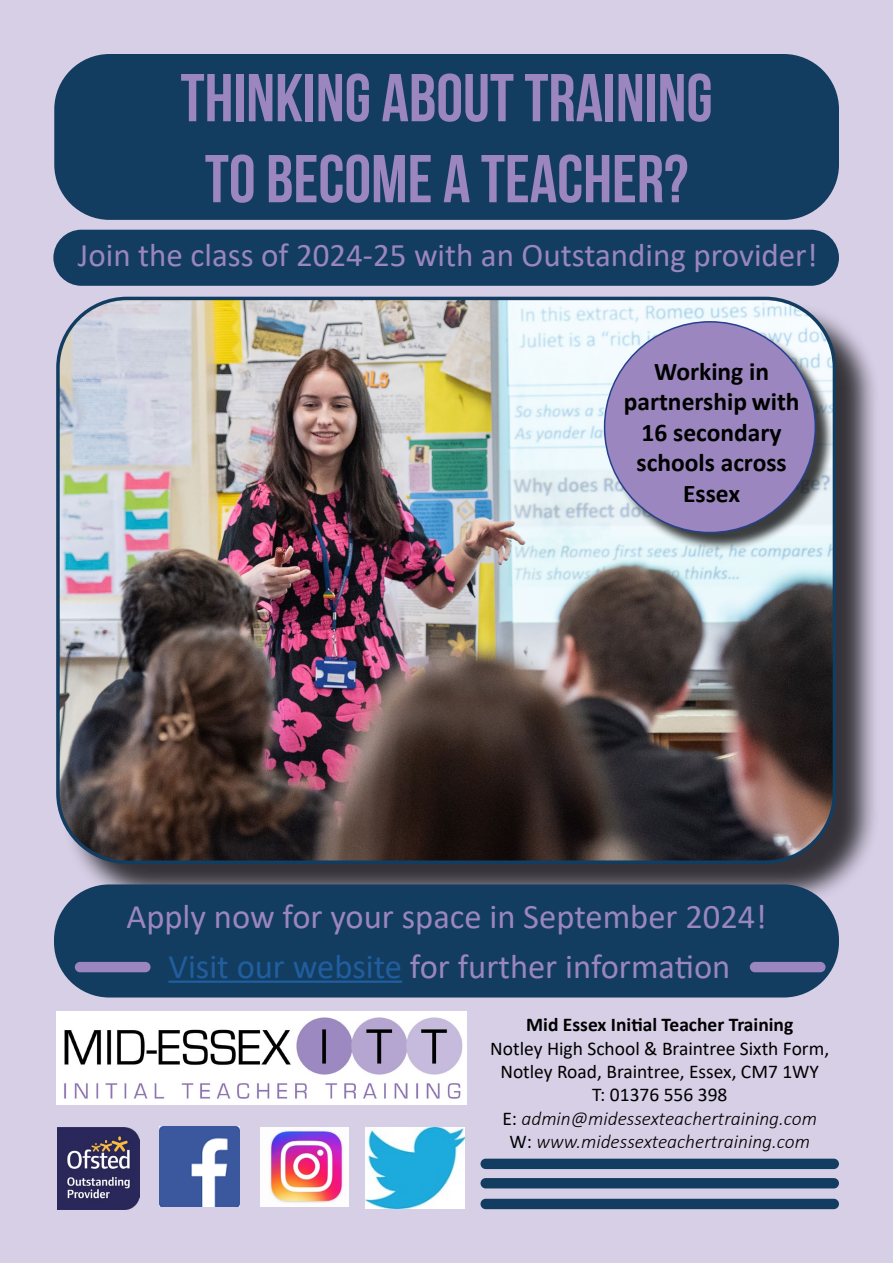
<style>
.page{position:relative;width:893px;height:1263px;background:#d7cfe6}
.page>*{position:absolute;margin:0;border:0;box-sizing:border-box;transform-origin:0 0}
.t1{font:67.5px/81px "Bebas Neue";color:#9b86bf;text-align:center}
.t2{font:34.5px "Calibri";color:#9b86bf}
.t3{font:33px "Calibri";color:#9b86bf}
.t4{font:700 25.5px/30.6px "Calibri";color:#000;text-align:center}
.t5{font:19.5px/23.4px "Calibri";color:#000;text-align:center}
.t6{font:700 19.5px "Calibri";color:#000}
.s1{color:#215e9e}
.s2{font-weight:300;font-style:italic}
</style>
<div class="page">
<img style="left:160px;top:1126px;width:79px;height:81px">
<img style="left:366px;top:1127px;width:99px;height:81px">
<img style="left:57px;top:1127px;width:82px;height:82px">
<img style="left:261px;top:1127px;width:88px;height:79px">
<div style="left:480px;top:1178px;width:359px;height:10px;background:#123d60;border-radius:5px"></div>
<div style="left:480px;top:1199px;width:359px;height:10px;background:#123d60;border-radius:5px"></div>
<div style="left:480px;top:1159px;width:359px;height:10px;background:#123d60;border-radius:5px"></div>
<div style="left:61px;top:302px;width:819px;height:605px;background:#000;opacity:.75"></div>
<img style="left:60px;top:298px;width:774px;height:564px">
<img style="left:56px;top:1012px;width:410px;height:92px">
<div style="left:54px;top:54px;width:785px;height:166px;background:#123d60;border-radius:55px"></div>
<div style="left:53px;top:230px;width:786px;height:56px;background:#123d60;border-radius:28px"></div>
<div style="left:606px;top:323px;width:228px;height:229px;background:#000;opacity:.75"></div>
<div style="left:605px;top:322px;width:210px;height:210px;background:#9b86bf;border-radius:50%"></div>
<div style="left:54px;top:884px;width:785px;height:113px;background:#123d60;border-radius:55px"></div>
<hr style="left:168px;top:980px;width:234px;height:3px;background:#215e9e">
<div style="left:75px;top:962px;width:76px;height:10px;background:#9b86bf;border-radius:5px"></div>
<div style="left:750px;top:962px;width:75px;height:10px;background:#9b86bf;border-radius:5px"></div>
<h1 class="t1" style="left:181px;top:57px;width:534px">THINKING ABOUT TRAINING<br>TO BECOME A TEACHER?</h1>
<h3 class="t3" style="left:78px;top:232px;width:741px">Join the class of 2024-25 with an Outstanding provider!</h3>
<h3 class="t4" style="left:624px;top:356px;width:177px">Working in partnership with<br>16 secondary schools across<br>Essex</h3>
<h2 class="t2" style="left:126px;top:893px;width:642px">Apply now for your space in September 2024!</h2>
<h2 class="t2" style="left:168px;top:942px;width:563px"><span class="s1">Visit our website</span> for further information</h2>
<p class="t6" style="left:526px;top:1011px;width:269px">Mid Essex Initial Teacher Training</p>
<p class="t5" style="left:490px;top:1036px;width:340px">Notley High School &amp; Braintree Sixth Form, Notley Road, Braintree, Essex, CM7 1WY<br>T: 01376 556 398<br>E: <span class="s2">admin@midessexteachertraining.com </span>W: <span class="s2">www.midessexteachertraining.com</span></p>
</div>
